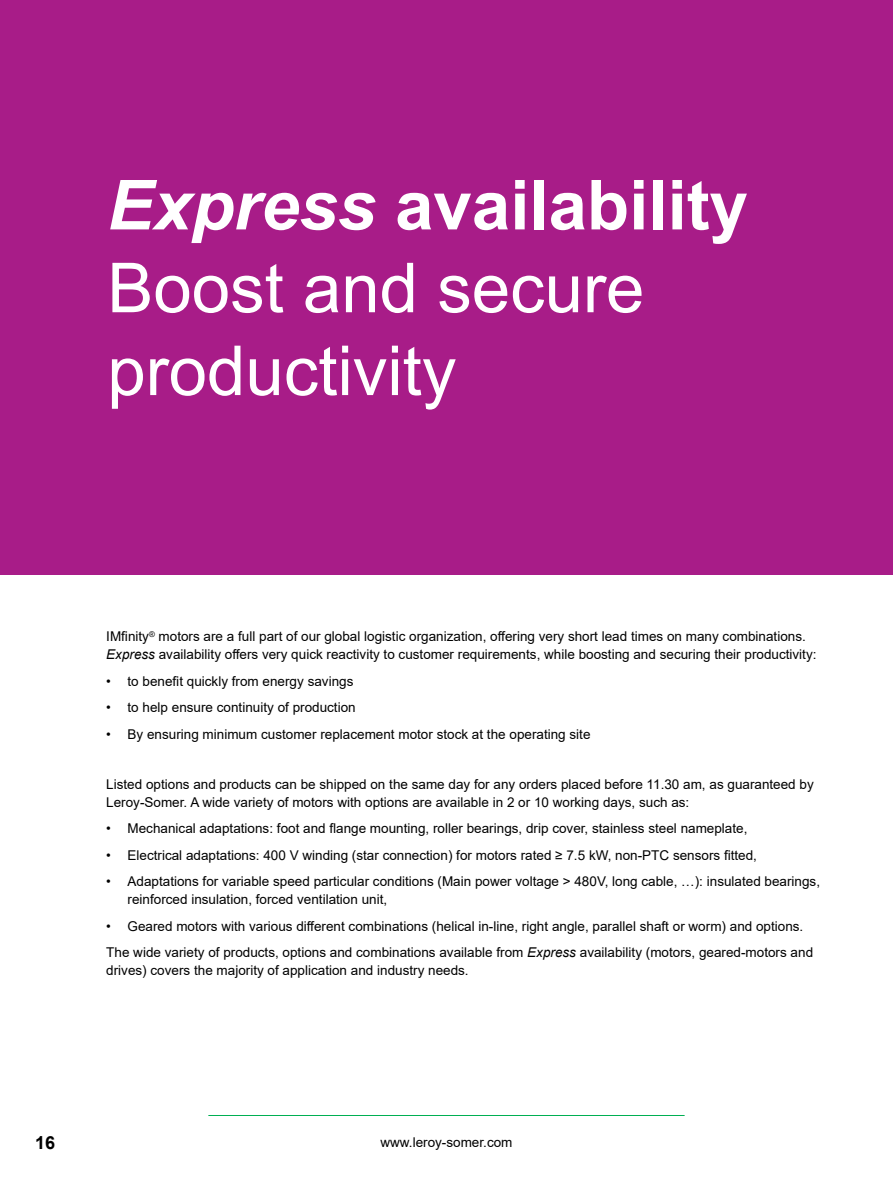
<style>
.page{position:relative;width:893px;height:1191px;background:#fff}
.page>*{position:absolute;margin:0;border:0;box-sizing:border-box;transform-origin:0 0}
.t1{font:69px/82.8px "Arial";color:#fff}
.t2{font:700 18px "Arial";color:#000}
.t3{font:13.5px/18px "Arial";color:#000}
.s1{font-weight:700;font-style:italic}
.s2{font-weight:700}
.s3{font-style:italic}
</style>
<div class="page">
<hr style="left:208px;top:1115px;width:477px;height:1px;background:#00af52">
<div style="left:0;top:0;width:893px;height:574px;background:#a81c88"></div>
<h1 class="t1" style="left:107px;top:163px;width:642px"><span class="s1">Express</span> <span class="s2">availability<br></span>Boost and secure productivity</h1>
<p class="t3" style="left:106px;top:627px;width:712px">IMfinity<sup>®</sup> motors are a full part of our global logistic organization, offering very short lead times on many combinations.<br><span class="s3">Express</span> availability offers very quick reactivity to customer requirements, while boosting and securing their productivity:</p>
<p class="t3" style="left:106px;top:671px;width:249px">• to benefit quickly from energy savings</p>
<p class="t3" style="left:106px;top:698px;width:251px">• to help ensure continuity of production</p>
<p class="t3" style="left:106px;top:724px;width:486px">• By ensuring minimum customer replacement motor stock at the operating site</p>
<p class="t3" style="left:106px;top:774px;width:709px">Listed options and products can be shipped on the same day for any orders placed before 11.30 am, as guaranteed by<br>Leroy-Somer. A wide variety of motors with options are available in 2 or 10 working days, such as:</p>
<p class="t3" style="left:106px;top:819px;width:643px">• Mechanical adaptations: foot and flange mounting, roller bearings, drip cover, stainless steel nameplate,</p>
<p class="t3" style="left:106px;top:845px;width:652px">• Electrical adaptations: 400 V winding (star connection) for motors rated ≥ 7.5 kW, non-PTC sensors fitted,</p>
<p class="t3" style="left:128px;top:872px;width:694px;text-indent:-21px">• Adaptations for variable speed particular conditions (Main power voltage &gt; 480V, long cable, …): insulated bearings, reinforced insulation, forced ventilation unit,</p>
<p class="t3" style="left:106px;top:912px;width:708px;line-height:26.5px">• Geared motors with various different combinations (helical in-line, right angle, parallel shaft or worm) and options.<br>The wide variety of products, options and combinations available from <span class="s3">Express</span> availability (motors, geared-motors and</p>
<p class="t3" style="left:106px;top:961px;width:364px">drives) covers the majority of application and industry needs.</p>
<h2 class="t2" style="left:35px;top:1129px;width:22px">16</h2>
<p class="t3" style="left:380px;top:1133px;width:134px">www.leroy-somer.com</p>
</div>
